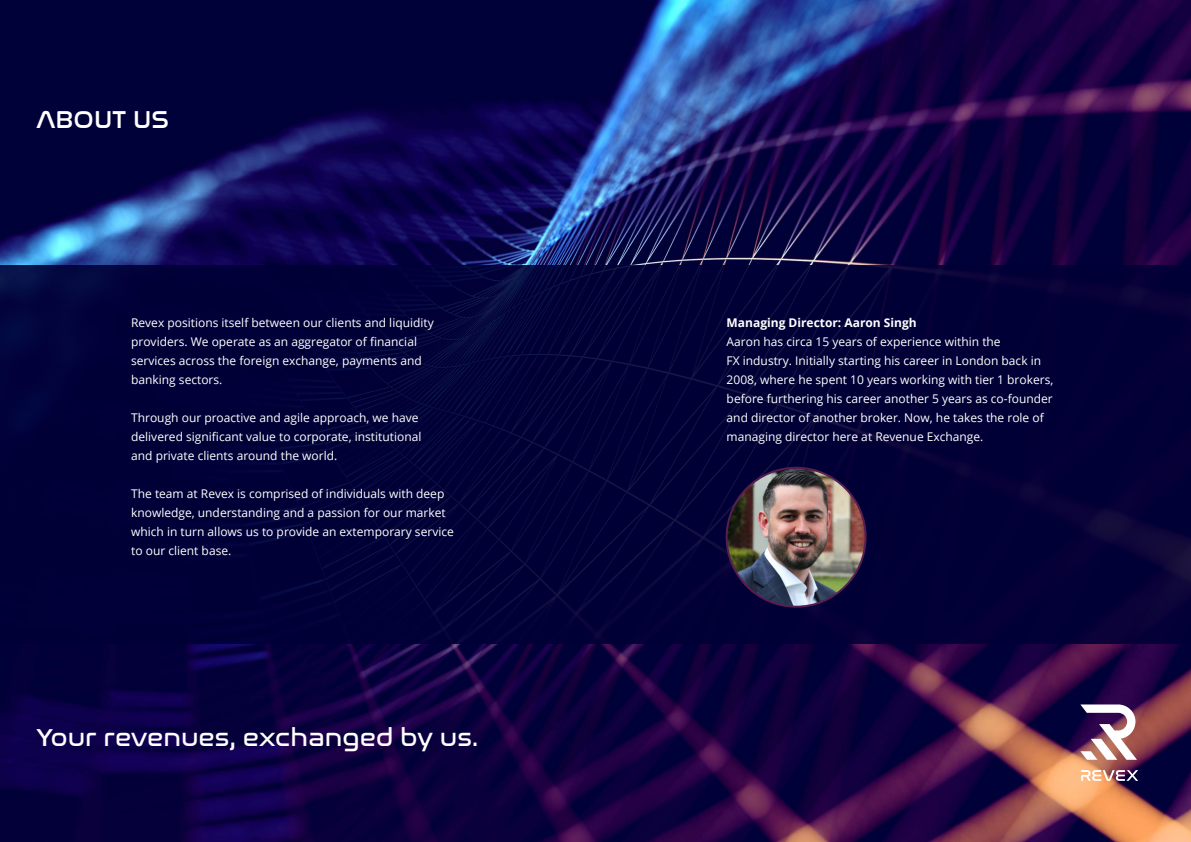
<style>
.page{position:relative;width:1191px;height:842px;background:#fff}
.page>*{position:absolute;margin:0;border:0;box-sizing:border-box;transform-origin:0 0}
.t1{font:25px "Nasalization Rg";color:#fff}
.t2{font:12px/19px "Open Sans";color:#fff}
.t3{font:700 12px "Open Sans";color:#fff}
</style>
<div class="page">
<img style="left:0;top:0;width:1191px;height:842px">
<div style="left:0;top:265px;width:1191px;height:378px;background:#000036"></div>
<svg style="left:1080px;top:704px;width:57px;height:56px"></svg>
<svg style="left:1081px;top:770px;width:57px;height:11px"></svg>
<img style="left:726px;top:468px;width:139px;height:139px;border-radius:69px">
<h1 class="t1" style="left:36px;top:97px;width:135px">ABOUT US</h1>
<p class="t2" style="left:131px;top:313px;width:304px">Revex positions itself between our clients and liquidity providers. We operate as an aggregator of financial services across the foreign exchange, payments and banking sectors.</p>
<p class="t2" style="left:131px;top:407px;width:292px">Through our proactive and agile approach, we have delivered significant value to corporate, institutional and private clients around the world.</p>
<p class="t2" style="left:131px;top:483px;width:324px">The team at Revex is comprised of individuals with deep knowledge, understanding and a passion for our market which in turn allows us to provide an extemporary service to our client base.</p>
<h1 class="t1" style="left:36px;top:715px;width:443px">Your revenues, exchanged by us.</h1>
<p class="t3" style="left:726px;top:314px;width:192px">Managing Director: Aaron Singh</p>
<p class="t2" style="left:726px;top:331px;width:328px">Aaron has circa 15 years of experience within the<br>FX industry. Initially starting his career in London back in 2008, where he spent 10 years working with tier 1 brokers, before furthering his career another 5 years as co-founder and director of another broker. Now, he takes the role of managing director here at Revenue Exchange.</p>
</div>
